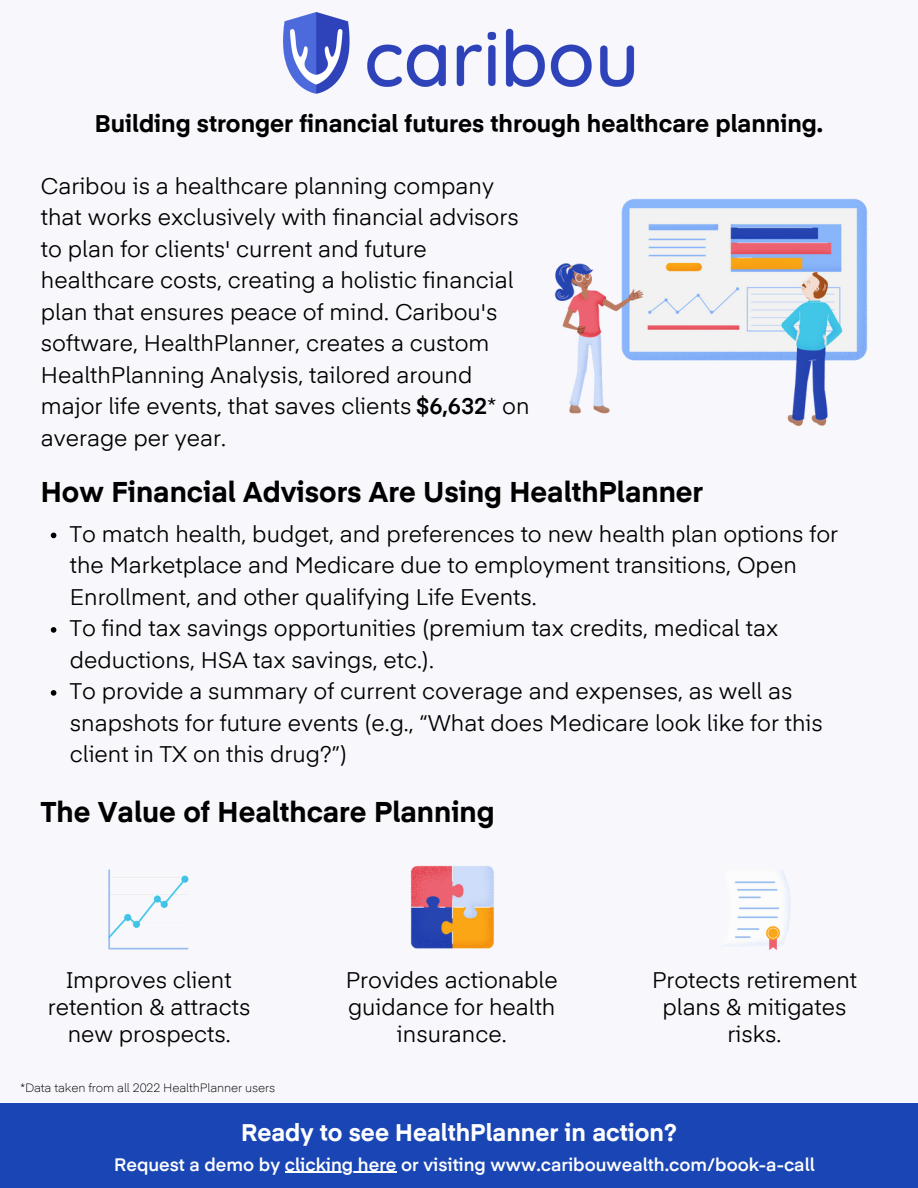
<style>
.page{position:relative;width:918px;height:1188px;background:#f8f8fc}
.page>*{position:absolute;margin:0;border:0;box-sizing:border-box;transform-origin:0 0}
.t1{font:700 28.5px "Eina 04";color:#000}
.t2{font:700 24px "Eina 04";color:#000}
.t3{font:700 24px "Eina 04";color:#fff}
.t4{font:22.5px/31.5px "Eina 04";color:#000;text-align:center}
.t5{font:600 18px "Eina 04";color:#fff}
.t6{font:300 12px "Eina 04";letter-spacing:-.01em;color:#000}
.s1{font-weight:600}
</style>
<div class="page">
<img style="left:283px;top:13px;width:352px;height:81px">
<div style="left:0;top:1103px;width:918px;height:85px;background:#1946b4"></div>
<img style="left:554px;top:198px;width:314px;height:229px">
<img style="left:108px;top:869px;width:81px;height:81px">
<img style="left:410px;top:865px;width:85px;height:84px">
<img style="left:725px;top:870px;width:66px;height:80px">
<hr style="left:285px;top:1172px;width:111px;height:1px;background:#fff">
<svg style="left:51px;top:533px;width:5px;height:5px"></svg>
<svg style="left:51px;top:627px;width:5px;height:6px"></svg>
<svg style="left:51px;top:690px;width:5px;height:6px"></svg>
<p class="t2" style="left:95px;top:114px;width:730px">Building stronger financial futures through healthcare planning.</p>
<p class="t4" style="left:41px;top:172px;width:490px;text-align:left">Caribou is a healthcare planning company that works exclusively with financial advisors to plan for clients' current and future healthcare costs, creating a holistic financial plan that ensures peace of mind. Caribou's software, HealthPlanner, creates a custom HealthPlanning Analysis, tailored around major life events, that saves clients <span class="s1">$6,632</span>* on average per year.</p>
<p class="t1" style="left:41px;top:480px;width:664px">How Financial Advisors Are Using HealthPlanner</p>
<p class="t4" style="left:70px;top:520px;width:770px;text-align:left">To match health, budget, and preferences to new health plan options for the Marketplace and Medicare due to employment transitions, Open Enrollment, and other qualifying Life Events.<br>To find tax savings opportunities (premium tax credits, medical tax deductions, HSA tax savings, etc.).<br>To provide a summary of current coverage and expenses, as well as snapshots for future events (e.g., “What does Medicare look like for this client in TX on this drug?”)</p>
<p class="t1" style="left:41px;top:800px;width:455px">The Value of Healthcare Planning</p>
<p class="t4" style="left:48px;top:969px;width:204px;line-height:27px">Improves client retention &amp; attracts new prospects.</p>
<p class="t6" style="left:20px;top:1082px;width:256px">*Data taken from all 2022 HealthPlanner users</p>
<p class="t4" style="left:346px;top:969px;width:214px;line-height:27px">Provides actionable guidance for health insurance.</p>
<p class="t4" style="left:652px;top:969px;width:207px;line-height:27px">Protects retirement plans &amp; mitigates risks.</p>
<p class="t3" style="left:241px;top:1123px;width:437px">Ready to see HealthPlanner in action?</p>
<p class="t5" style="left:114px;top:1157px;width:702px">Request a demo by clicking here or visiting www.caribouwealth.com/book-a-call</p>
</div>
